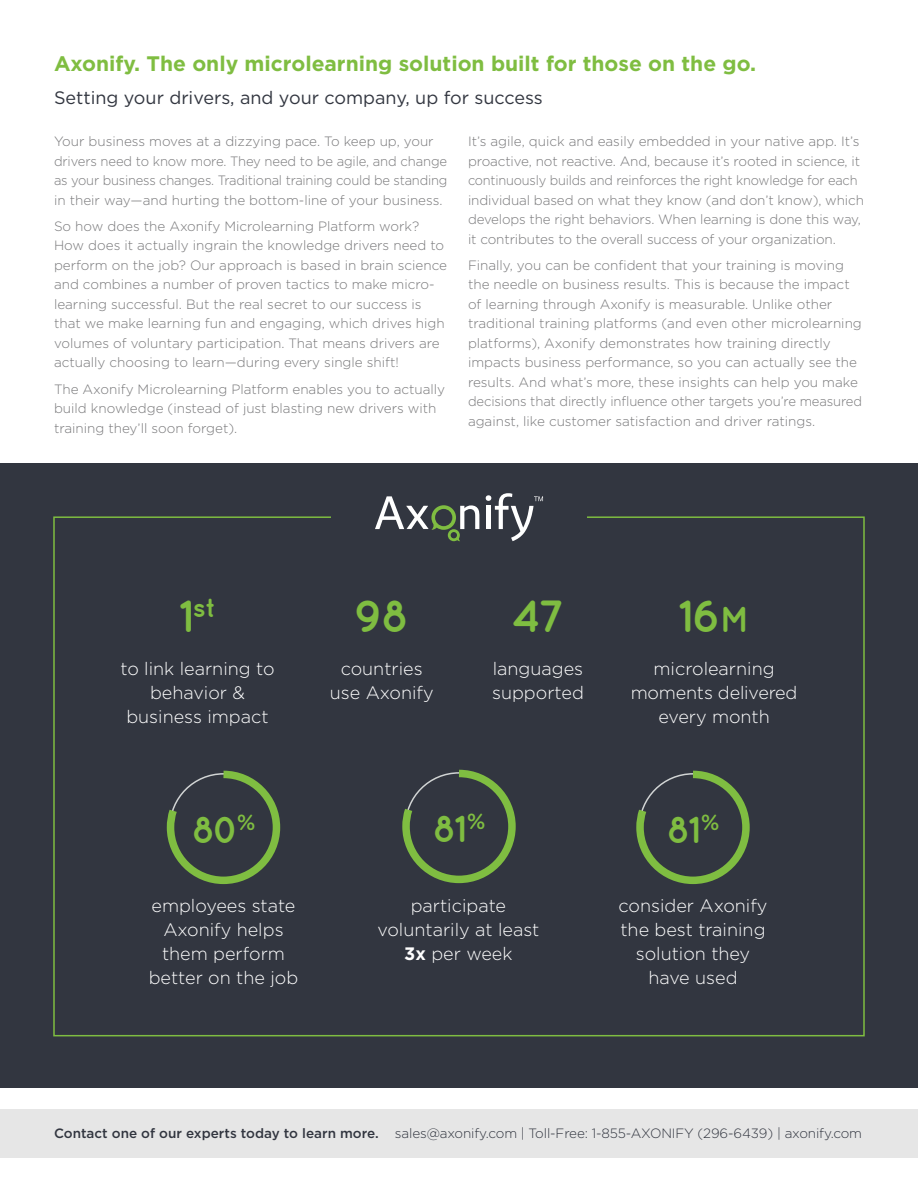
<style>
.page{position:relative;width:918px;height:1188px;background:#fff}
.page>*{position:absolute;margin:0;border:0;box-sizing:border-box;transform-origin:0 0}
.t1{font:700 45px "Quicksand";color:#7fbd41}
.t2{font:700 37.5px "Quicksand";color:#7fbd41}
.t3{font:700 26.25px "Quicksand";color:#7fbd41}
.Paragraph_Style_1{font:700 21px "Gotham";color:#7fbd41}
.Paragraph_Style_1-2{font:300 18px/24px "Gotham";color:#fff;text-align:center}
.Paragraph_Style_1-3{font:18px "Gotham";color:#323640}
.Paragraph_Style_1-4{font:300 13.5px/19.5px "Gotham";color:#78787a}
.Paragraph_Style_1-5{font:300 13.5px "Gotham";letter-spacing:-.01em;color:#323640}
.s1{font-size:45px}
.s2{font-size:36px}
.s3{font-weight:700}
.s4{font-weight:500}
</style>
<div class="page">
<div style="left:0;top:1110px;width:918px;height:48px;background:#e6e6e6"></div>
<div style="left:0;top:463px;width:918px;height:625px;background:#323640"></div>
<svg style="left:166px;top:770px;width:115px;height:114px"></svg>
<svg style="left:402px;top:769px;width:114px;height:115px"></svg>
<svg style="left:636px;top:770px;width:114px;height:114px"></svg>
<svg style="left:486px;top:493px;width:57px;height:48px"></svg>
<svg style="left:375px;top:496px;width:104px;height:45px"></svg>
<p class="Paragraph_Style_1" style="left:54px;top:49px;width:704px">Axonify. The only microlearning solution built for those on the go.</p>
<p class="Paragraph_Style_1-3" style="left:54px;top:86px;width:490px">Setting your drivers, and your company, up for success</p>
<p class="Paragraph_Style_1-4" style="left:54px;top:131px;width:395px">Your business moves at a dizzying pace. To keep up, your drivers need to know more. They need to be agile, and change as your business changes. Traditional training could be standing in their way—and hurting the bottom-line of your business.</p>
<p class="Paragraph_Style_1-4" style="left:54px;top:216px;width:395px">So how does the Axonify Microlearning Platform work?<br>How does it actually ingrain the knowledge drivers need to perform on the job? Our approach is based in brain science and combines a number of proven tactics to make micro&shy;learning successful. But the real secret to our success is that we make learning fun and engaging, which drives high volumes of voluntary participation. That means drivers are actually choosing to learn—during every single shift!</p>
<p class="Paragraph_Style_1-4" style="left:54px;top:379px;width:393px">The Axonify Microlearning Platform enables you to actually build knowledge (instead of just blasting new drivers with training they’ll soon forget).</p>
<p class="Paragraph_Style_1-4" style="left:468px;top:131px;width:398px">It’s agile, quick and easily embedded in your native app. It’s proactive, not reactive. And, because it’s rooted in science, it continuously builds and reinforces the right knowledge for each individual based on what they know (and don’t know), which develops the right behaviors. When learning is done this way, it contributes to the overall success of your organization.</p>
<p class="Paragraph_Style_1-4" style="left:468px;top:255px;width:396px">Finally, you can be confident that your training is moving the needle on business results. This is because the impact of learning through Axonify is measurable. Unlike other traditional training platforms (and even other microlearning platforms), Axonify demonstrates how training directly impacts business performance, so you can actually see the results. And what’s more, these insights can help you make decisions that directly influence other targets you’re measured against, like customer satisfaction and driver ratings.</p>
<p class="t3" style="left:179px;top:592px;width:39px"><span class="s1">1</span>st</p>
<p class="t1" style="left:354px;top:589px;width:58px">98</p>
<p class="t1" style="left:511px;top:589px;width:55px">47</p>
<p class="t1" style="left:678px;top:589px;width:74px">16<span class="s2">M</span></p>
<p class="Paragraph_Style_1-2" style="left:330px;top:656px;width:105px">countries use Axonify</p>
<p class="Paragraph_Style_1-2" style="left:631px;top:656px;width:168px">microlearning moments delivered every month</p>
<p class="Paragraph_Style_1-2" style="left:120px;top:656px;width:156px">to link learning to behavior &amp; business impact</p>
<p class="Paragraph_Style_1-2" style="left:493px;top:656px;width:92px">languages</p>
<p class="Paragraph_Style_1-2" style="left:492px;top:680px;width:93px">supported</p>
<p class="t2" style="left:192px;top:807px;width:64px">80<sup>%</sup></p>
<p class="t2" style="left:433px;top:806px;width:53px">81<sup>%</sup></p>
<p class="t2" style="left:667px;top:807px;width:53px">81<sup>%</sup></p>
<p class="Paragraph_Style_1-2" style="left:149px;top:893px;width:151px">employees state<br>Axonify helps them perform better on the job</p>
<p class="Paragraph_Style_1-2" style="left:378px;top:893px;width:163px">participate voluntarily at least<br><span class="s3">3x</span> per week</p>
<p class="Paragraph_Style_1-2" style="left:619px;top:893px;width:150px">consider Axonify the best training solution they have used</p>
<p class="Paragraph_Style_1-5" style="left:54px;top:1125px;width:810px"><span class="s4">Contact one of our experts today to learn more.</span> sales@axonify.com | Toll-Free: 1-855-AXONIFY (296-6439) | axonify.com</p>
</div>
